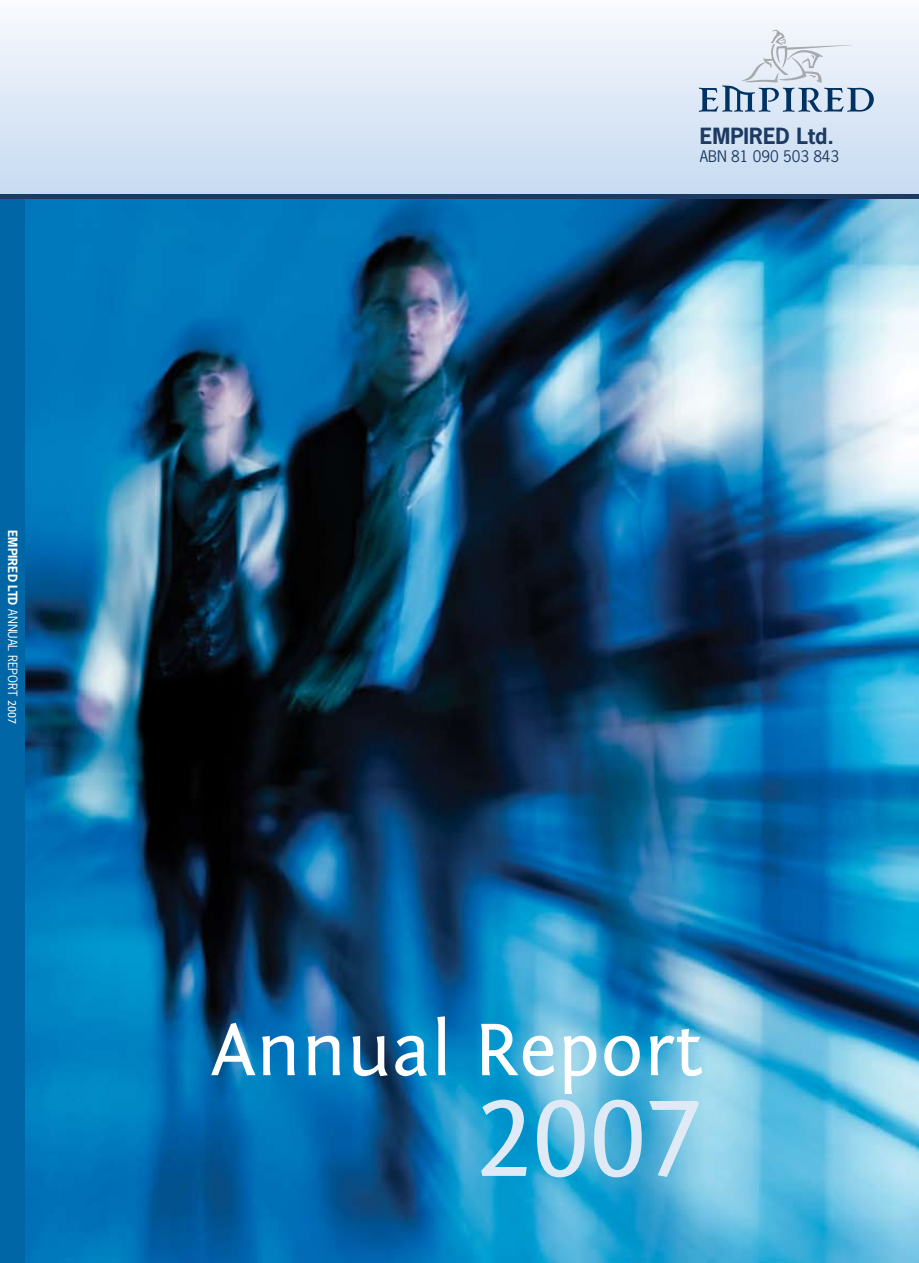
<style>
.page{position:relative;width:919px;height:1263px;background:#fff}
.page>*{position:absolute;margin:0;border:0;box-sizing:border-box;transform-origin:0 0}
.t1{font:114px "Fontin Sans Small Caps";color:#e0eaf7}
.t2{font:78px "Fontin Sans";color:#fff}
.t3{font:700 21px "News Gothic Std";color:#1c3a62}
.t4{font:15px "News Gothic Std";color:#1c3a62}
.t5{font:12px "News Gothic Std";color:#fff}
.s1{font-weight:700}
.s2{font-family:"Fontin Sans Small Caps"}
</style>
<div class="page">
<div style="left:0;top:191px;width:918px;height:1072px;background:#0066a5"></div>
<img style="left:26px;top:198px;width:892px;height:1065px">
<div style="left:0;top:0;width:918px;height:194px;background:linear-gradient(to bottom,#f9fafd,#c7dbf1)"></div>
<hr style="left:0;top:194px;width:918px;height:4px;background:#1c3a62">
<svg style="left:698px;top:30px;width:175px;height:82px;background:#cbd7e5"></svg>
<p class="t5" style="left:20px;top:530px;width:195px;rotate:90deg"><span class="s1">EMPIRED LTD</span> Annual Report <span class="s2">2007</span></p>
<h3 class="t3" style="left:699px;top:122px;width:136px">EMPIRED Ltd.</h3>
<p class="t4" style="left:699px;top:147px;width:141px">ABN 81 090 503 843</p>
<h2 class="t2" style="left:211px;top:1006px;width:492px">Annual Report</h2>
<h1 class="t1" style="left:475px;top:1076px;width:229px">2007</h1>
</div>
